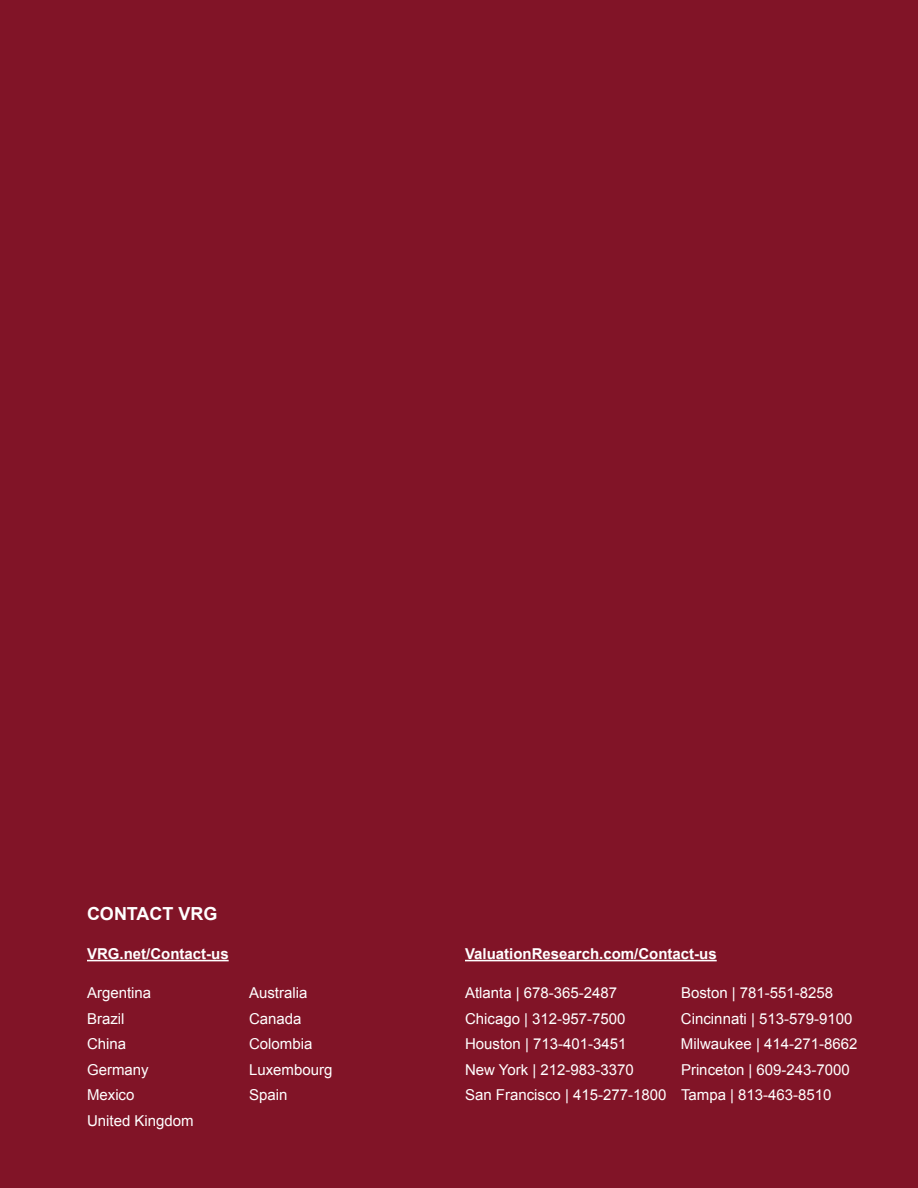
<style>
.page{position:relative;width:918px;height:1188px;background:#811427}
.page>*{position:absolute;margin:0;border:0;box-sizing:border-box;transform-origin:0 0}
.t1{font:700 18px "Arial";color:#fff}
.t2{font:15px "Arial";color:#fff}
.t3{font:700 15px "Arial";color:#fff}
</style>
<div class="page">
<hr style="left:87px;top:960px;width:142px;height:1px;background:#fff">
<hr style="left:465px;top:960px;width:252px;height:1px;background:#fff">
<p class="t1" style="left:87px;top:902px;width:132px">CONTACT VRG</p>
<p class="t3" style="left:87px;top:944px;width:143px">VRG.net/Contact-us</p>
<p class="t3" style="left:465px;top:944px;width:253px">ValuationResearch.com/Contact-us</p>
<p class="t2" style="left:87px;top:983px;width:66px">Argentina</p>
<p class="t2" style="left:249px;top:983px;width:60px">Australia</p>
<p class="t2" style="left:465px;top:983px;width:154px">Atlanta | 678-365-2487</p>
<p class="t2" style="left:681px;top:983px;width:154px">Boston | 781-551-8258</p>
<p class="t2" style="left:87px;top:1008px;width:39px">Brazil</p>
<p class="t2" style="left:249px;top:1008px;width:54px">Canada</p>
<p class="t2" style="left:465px;top:1008px;width:162px">Chicago | 312-957-7500</p>
<p class="t2" style="left:681px;top:1008px;width:173px">Cincinnati | 513-579-9100</p>
<p class="t2" style="left:87px;top:1034px;width:41px">China</p>
<p class="t2" style="left:249px;top:1034px;width:65px">Colombia</p>
<p class="t2" style="left:465px;top:1034px;width:163px">Houston | 713-401-3451</p>
<p class="t2" style="left:681px;top:1034px;width:178px">Milwaukee | 414-271-8662</p>
<p class="t2" style="left:87px;top:1059px;width:63px">Germany</p>
<p class="t2" style="left:249px;top:1059px;width:85px">Luxembourg</p>
<p class="t2" style="left:465px;top:1059px;width:170px">New York | 212-983-3370</p>
<p class="t2" style="left:681px;top:1059px;width:170px">Princeton | 609-243-7000</p>
<p class="t2" style="left:87px;top:1085px;width:49px">Mexico</p>
<p class="t2" style="left:249px;top:1085px;width:40px">Spain</p>
<p class="t2" style="left:465px;top:1085px;width:368px">San Francisco | 415-277-1800 Tampa | 813-463-8510</p>
<p class="t2" style="left:87px;top:1110px;width:108px">United Kingdom</p>
</div>
